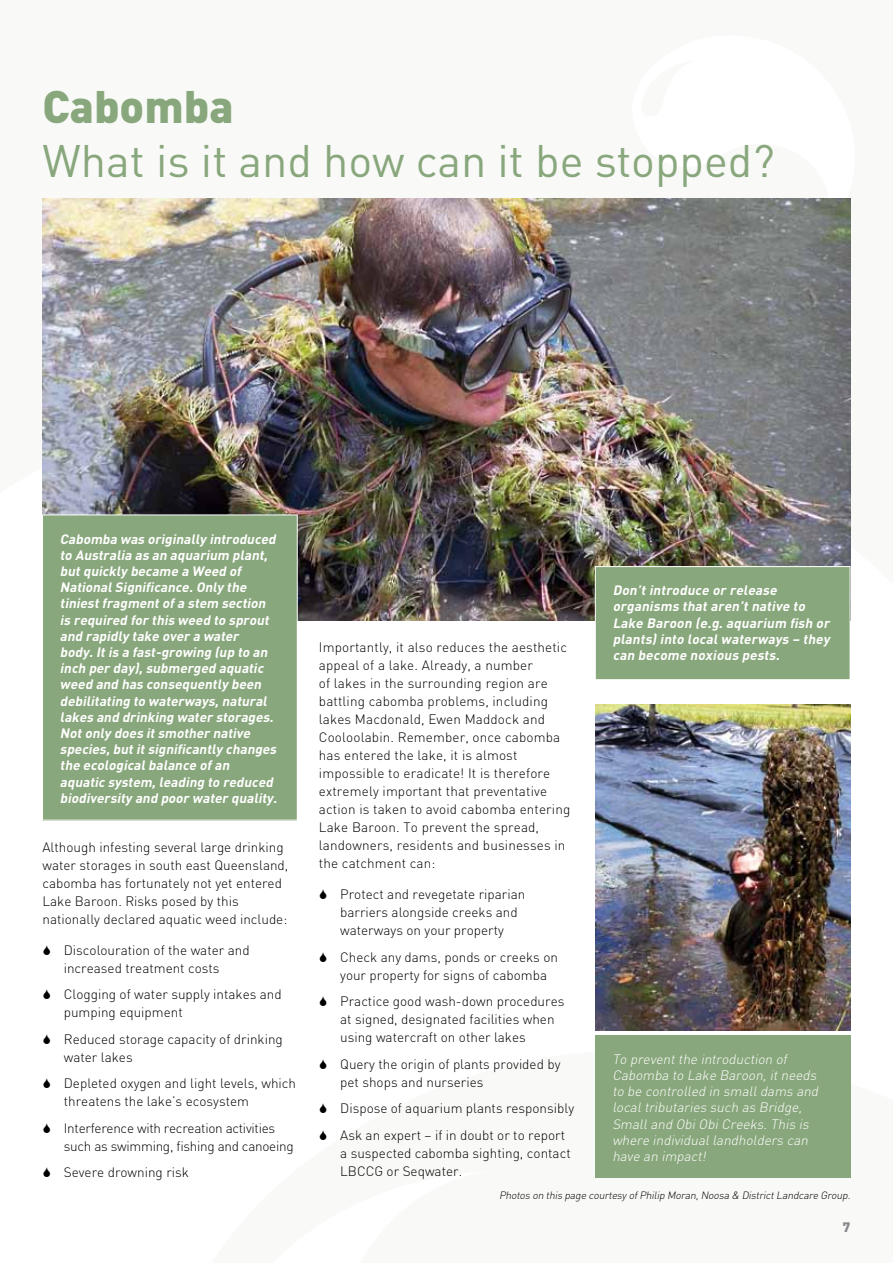
<style>
.page{position:relative;width:893px;height:1263px;background:#fff}
.page>*{position:absolute;margin:0;border:0;box-sizing:border-box;transform-origin:0 0}
.t1{font:45px "DIN";color:#89a77c}
.t2{font:900 45px "DIN";color:#89a77c}
.t3{font:300 13.5px/18px "DIN";color:#000}
.t4{font:italic 700 13.5px/16.2px "DIN";color:#fff}
.t5{font:italic 300 13.5px/16.2px "DIN";color:#fff}
.t6{font:300 13.5px/18px "DIN";letter-spacing:-.02em;color:#000}
.t7{font:900 13.5px "DIN";color:#87888a}
.t8{font:italic 300 10.5px "DIN";color:#000}
</style>
<div class="page">
<img style="left:595px;top:704px;width:255px;height:326px">
<div style="left:595px;top:1036px;width:255px;height:142px;background:#89a77c"></div>
<img style="left:43px;top:198px;width:807px;height:422px">
<div style="left:43px;top:515px;width:254px;height:305px;background:#89a77c"></div>
<div style="left:42px;top:514px;width:256px;height:306px;border:1px solid #fff"></div>
<div style="left:595px;top:567px;width:255px;height:113px;background:#89a77c"></div>
<div style="left:595px;top:566px;width:255px;height:114px;border:1px solid #fff"></div>
<h1 class="t2" style="left:43px;top:76px;width:192px">Cabomba</h1>
<h1 class="t1" style="left:43px;top:133px;width:734px">What is it and how can it be stopped?</h1>
<p class="t4" style="left:60px;top:530px;width:222px">Cabomba was originally introduced to Australia as an aquarium plant, butquickly became a Weed of NationalSignificance.Only the tiniestfragmentofa stem section is required for this weed to sprout and rapidly take over a water body.Itis a fast-growing (up to an inch per day),submerged aquatic weed and has consequently been debilitating to waterways,natural lakes and drinking water storages.<br>Notonly does itsmother native species,butitsignificantly changes the ecologicalbalance ofan aquatic system,leading to reduced biodiversity and poor water quality.</p>
<p class="t3" style="left:43px;top:838px;width:247px">Although infesting several large drinking water storages in south east Queensland, cabomba has fortunately not yet entered Lake Baroon. Risks posed by this nationally declared aquatic weed include:</p>
<p class="t3" style="left:64px;top:941px;width:187px">Discolouration of the water and increased treatment costs</p>
<p class="t3" style="left:64px;top:985px;width:220px">Clogging of water supply intakes and pumping equipment</p>
<p class="t3" style="left:64px;top:1030px;width:221px">Reduced storage capacity of drinking water lakes</p>
<p class="t3" style="left:64px;top:1074px;width:234px">Depleted oxygen and light levels, which threatens the lake’s ecosystem</p>
<p class="t6" style="left:64px;top:1119px;width:231px">Interference with recreation activities such as swimming, fishing and canoeing</p>
<p class="t3" style="left:64px;top:1163px;width:127px">Severe drowning risk</p>
<p class="t4" style="left:613px;top:582px;width:221px">Don’tintroduce or release organisms thataren’tnative to<br>Lake Baroon (e.g.aquarium fish or plants)into localwaterways – they can become noxious pests.</p>
<p class="t3" style="left:319px;top:638px;width:253px">Importantly, it also reduces the aesthetic appeal of a lake. Already, a number<br>of lakes in the surrounding region are battling cabomba problems, including lakes Macdonald, Ewen Maddock and Cooloolabin. Remember, once cabomba has entered the lake, it is almost impossible to eradicate! It is therefore extremely important that preventative action is taken to avoid cabomba entering Lake Baroon. To prevent the spread, landowners, residents and businesses in the catchment can:</p>
<p class="t3" style="left:340px;top:885px;width:187px">Protect and revegetate riparian barriers alongside creeks and waterways on your property</p>
<p class="t3" style="left:340px;top:947px;width:219px">Check any dams, ponds or creeks on your property for signs of cabomba</p>
<p class="t3" style="left:340px;top:992px;width:226px">Practice good wash-down procedures at signed, designated facilities when using watercraft on other lakes</p>
<p class="t3" style="left:340px;top:1054px;width:222px">Query the origin of plants provided by pet shops and nurseries</p>
<p class="t3" style="left:340px;top:1095px;width:235px;line-height:26.5px">Dispose of aquarium plants responsibly<br>Ask an expert – if in doubt or to report</p>
<p class="t3" style="left:340px;top:1143px;width:232px">a suspected cabomba sighting, contact<br>LBCCG or Seqwater.</p>
<p class="t8" style="left:499px;top:1189px;width:355px">Photos on this page courtesyofPhilip Moran,Noosa &amp; DistrictLandcare Group.</p>
<p class="t5" style="left:612px;top:1050px;width:210px">To preventthe introduction of<br>Cabomba to Lake Baroon,itneeds to be controlled in smalldams and localtributaries such as Bridge,<br>Smalland ObiObiCreeks.This is where individuallandholders can have an impact!</p>
<p class="t7" style="left:843px;top:1218px;width:9px">7</p>
</div>
